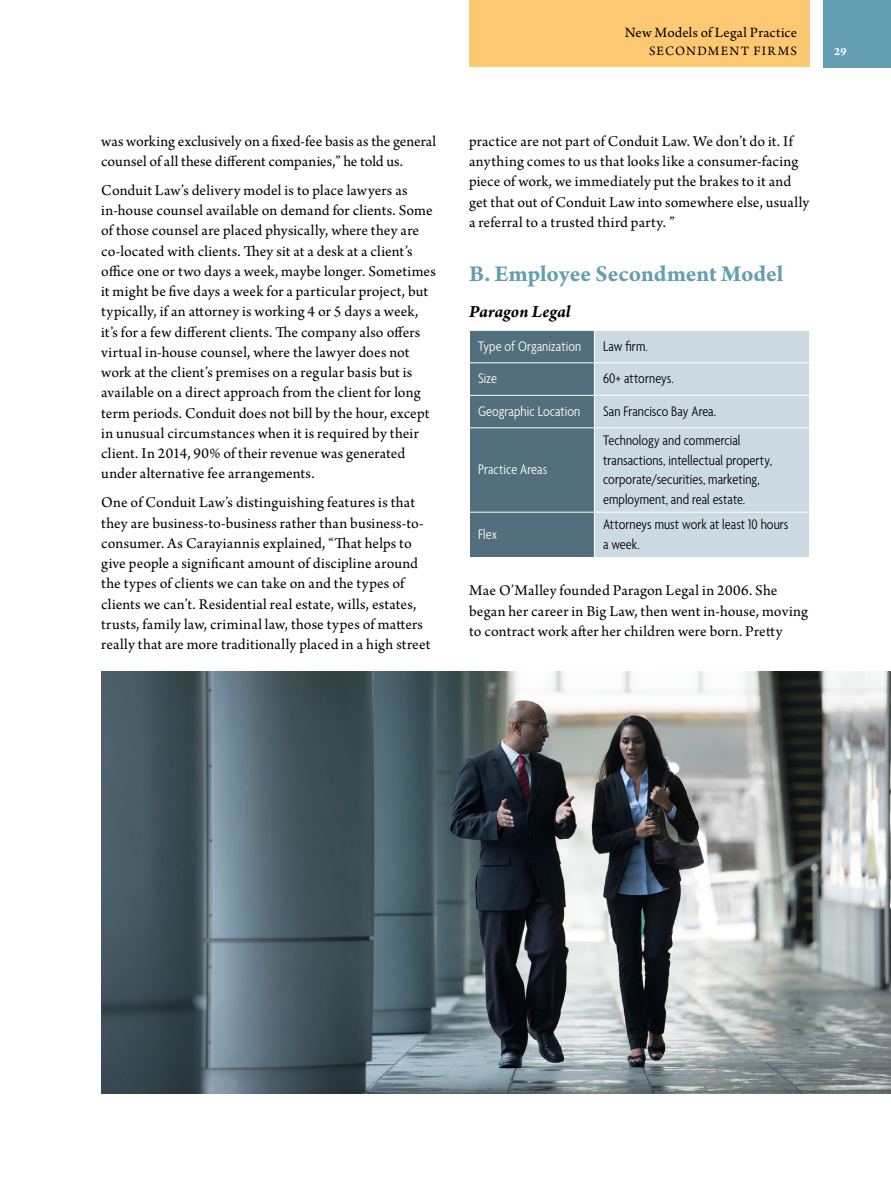
<style>
.page{position:relative;width:891px;height:1188px;background:#fff}
.page>*{position:absolute;margin:0;border:0;box-sizing:border-box;transform-origin:0 0}
.t1{font:700 24px "Arno Pro";letter-spacing:-.005em;color:#649eb2}
.t2{font:italic 700 18px "Arno Pro";letter-spacing:.005em;color:#000}
.t3{font:15.75px/20.2px "Arno Pro";letter-spacing:.02em;color:#000}
.t4{font:300 condensed 15px/19.5px "Agenda";letter-spacing:.005em;color:#000}
.t5{font:300 condensed 15px "Agenda";color:#fff}
.t6{font:15px "Arno Pro";letter-spacing:.01em;color:#000}
.t7{font:13.5px "Arno Pro";letter-spacing:.1em;color:#000}
.t8{font:700 12px "Arno Pro";color:#fff}
</style>
<div class="page">
<div style="left:469px;top:0;width:341px;height:68px;background:#fec872"></div>
<div style="left:823px;top:0;width:68px;height:68px;background:#649eb2"></div>
<div style="left:470px;top:331px;width:124px;height:226px;background:#536e7d"></div>
<div style="left:595px;top:331px;width:214px;height:226px;background:#ccdae1"></div>
<hr style="left:469px;top:362px;width:125px;height:1px;background:#fff">
<hr style="left:594px;top:362px;width:216px;height:1px;background:#fff">
<hr style="left:469px;top:395px;width:125px;height:1px;background:#fff">
<hr style="left:594px;top:395px;width:216px;height:1px;background:#fff">
<hr style="left:469px;top:427px;width:125px;height:1px;background:#fff">
<hr style="left:594px;top:427px;width:216px;height:1px;background:#fff">
<hr style="left:469px;top:512px;width:125px;height:1px;background:#fff">
<hr style="left:594px;top:512px;width:216px;height:1px;background:#fff">
<img style="left:101px;top:672px;width:790px;height:422px">
<p class="t3" style="left:101px;top:132px;width:337px">was working exclusively on a fixed-fee basis as the general counsel of all these different companies,” he told us.</p>
<p class="t3" style="left:101px;top:181px;width:336px">Conduit Law’s delivery model is to place lawyers as in-house counsel available on demand for clients. Some of those counsel are placed physically, where they are co-located with clients. They sit at a desk at a client’s office one or two days a week, maybe longer. Sometimes it might be five days a week for a particular project, but typically, if an attorney is working 4 or 5 days a week, it’s for a few different clients. The company also offers virtual in-house counsel, where the lawyer does not work at the client’s premises on a regular basis but is available on a direct approach from the client for long term periods. Conduit does not bill by the hour, except in unusual circumstances when it is required by their client. In 2014, 90% of their revenue was generated under alternative fee arrangements.</p>
<p class="t3" style="left:101px;top:493px;width:331px">One of Conduit Law’s distinguishing features is that they are business-to-business rather than business-to&shy;consumer. As Carayiannis explained, “That helps to give people a significant amount of discipline around the types of clients we can take on and the types of clients we can’t. Residential real estate, wills, estates, trusts, family law, criminal law, those types of matters really that are more traditionally placed in a high street</p>
<p class="t6" style="left:625px;top:24px;width:174px">New Models of Legal Practice</p>
<p class="t7" style="left:649px;top:43px;width:10px">SECO</p>
<p class="t7" style="left:686px;top:43px;width:111px">NDMENT FIR MS</p>
<p class="t8" style="left:834px;top:44px;width:14px">29</p>
<p class="t3" style="left:469px;top:132px;width:342px">practice are not part of Conduit Law. We don’t do it. If anything comes to us that looks like a consumer-facing piece of work, we immediately put the brakes to it and get that out of Conduit Law into somewhere else, usually a referral to a trusted third party. ”</p>
<h1 class="t1" style="left:469px;top:260px;width:316px">B. Employee Secondment Model</h1>
<p class="t2" style="left:469px;top:301px;width:103px">Paragon Legal</p>
<p class="t5" style="left:478px;top:338px;width:105px">Type of Organization</p>
<p class="t4" style="left:603px;top:337px;width:46px">Law firm.</p>
<p class="t5" style="left:478px;top:370px;width:20px">Size</p>
<p class="t4" style="left:603px;top:370px;width:72px">60+ attorneys.</p>
<p class="t5" style="left:478px;top:403px;width:104px">Geographic Location</p>
<p class="t4" style="left:603px;top:402px;width:115px">San Francisco Bay Area.</p>
<p class="t5" style="left:478px;top:461px;width:71px">Practice Areas</p>
<p class="t4" style="left:603px;top:431px;width:171px">Technology and commercial transactions, intellectual property, corporate/securities, marketing, employment, and real estate.</p>
<p class="t5" style="left:478px;top:526px;width:20px">Flex</p>
<p class="t4" style="left:603px;top:516px;width:187px">Attorneys must work at least 10 hours a week.</p>
<p class="t3" style="left:469px;top:581px;width:341px">Mae O’Malley founded Paragon Legal in 2006. She began her career in Big Law, then went in-house, moving to contract work after her children were born. Pretty</p>
</div>
